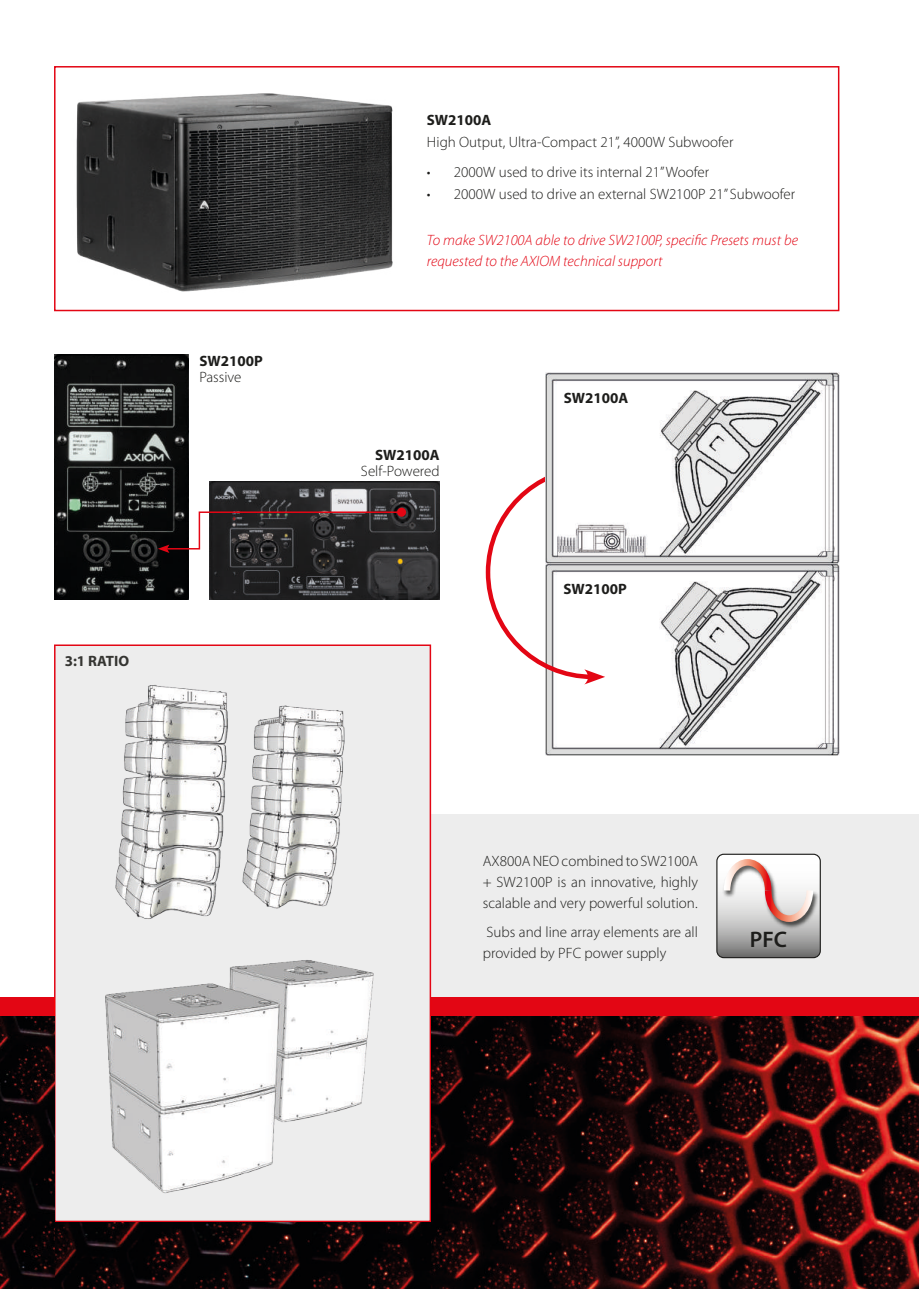
<style>
.page{position:relative;width:919px;height:1289px;background:#fff}
.page>*{position:absolute;margin:0;border:0;box-sizing:border-box;transform-origin:0 0}
.t1{font:600 22.5px "Myriad Pro";color:#1d1d1b}
.t2{font:300 15px/21px "Myriad Pro";color:#1d1d1b;text-align:justify}
.t3{font:italic 300 15px/21px "Myriad Pro";color:#e30614}
.t4{font:700 15px "Myriad Pro";color:#1d1d1b}
</style>
<div class="page">
<div style="left:54px;top:66px;width:785px;height:245px;border:2px solid #e30614"></div>
<div style="left:0;top:996px;width:54px;height:20px;background:#e30614"></div>
<div style="left:431px;top:996px;width:487px;height:20px;background:#e30614"></div>
<div style="left:54px;top:644px;width:377px;height:578px;background:#ededed;border:2px solid #e30614"></div>
<img style="left:76px;top:93px;width:317px;height:199px">
<img style="left:54px;top:354px;width:135px;height:245px">
<img style="left:210px;top:482px;width:229px;height:117px">
<div style="left:431px;top:815px;width:487px;height:181px;background:#ededed"></div>
<svg style="left:716px;top:854px;width:104px;height:103px"></svg>
<img style="left:742px;top:920px;width:53px;height:39px">
<svg style="left:397px;top:507px;width:9px;height:9px"></svg>
<svg style="left:158px;top:510px;width:245px;height:43px;background:#403638"></svg>
<img style="left:545px;top:372px;width:294px;height:383px">
<img style="left:105px;top:960px;width:269px;height:234px">
<img style="left:115px;top:685px;width:230px;height:234px">
<svg style="left:485px;top:463px;width:120px;height:221px"></svg>
<img style="left:54px;top:1222px;width:377px;height:66px">
<img style="left:431px;top:1016px;width:487px;height:272px">
<img style="left:0;top:1016px;width:54px;height:272px">
<p class="t4" style="left:199px;top:352px;width:65px">SW2100P</p>
<p class="t2" style="left:199px;top:367px;width:44px">Passive</p>
<p class="t4" style="left:65px;top:653px;width:66px">3:1 RATIO</p>
<p class="t4" style="left:427px;top:112px;width:66px">SW2100A</p>
<p class="t2" style="left:427px;top:132px;width:308px">High Output, Ultra-Compact 21”, 4000W Subwoofer</p>
<p class="t2" style="left:427px;top:162px;width:284px">• 2000W used to drive its internal 21” Woofer</p>
<p class="t2" style="left:427px;top:184px;width:370px">• 2000W used to drive an external SW2100P 21” Subwoofer</p>
<p class="t3" style="left:427px;top:230px;width:373px">To make SW2100A able to drive SW2100P, specific Presets must be requested to the AXIOM technical support</p>
<p class="t4" style="left:375px;top:446px;width:66px">SW2100A</p>
<p class="t2" style="left:361px;top:461px;width:80px">Self-Powered</p>
<p class="t4" style="left:563px;top:389px;width:66px">SW2100A</p>
<p class="t4" style="left:563px;top:581px;width:65px">SW2100P</p>
<p class="t2" style="left:483px;top:850px;width:217px">AX800A NEO combined to SW2100A + SW2100P is an innovative, highly scalable and very powerful solution.</p>
<p class="t2" style="left:483px;top:922px;width:217px">Subs and line array elements are all provided by PFC power supply</p>
<h1 class="t1" style="left:749px;top:925px;width:39px">PFC</h1>
</div>
